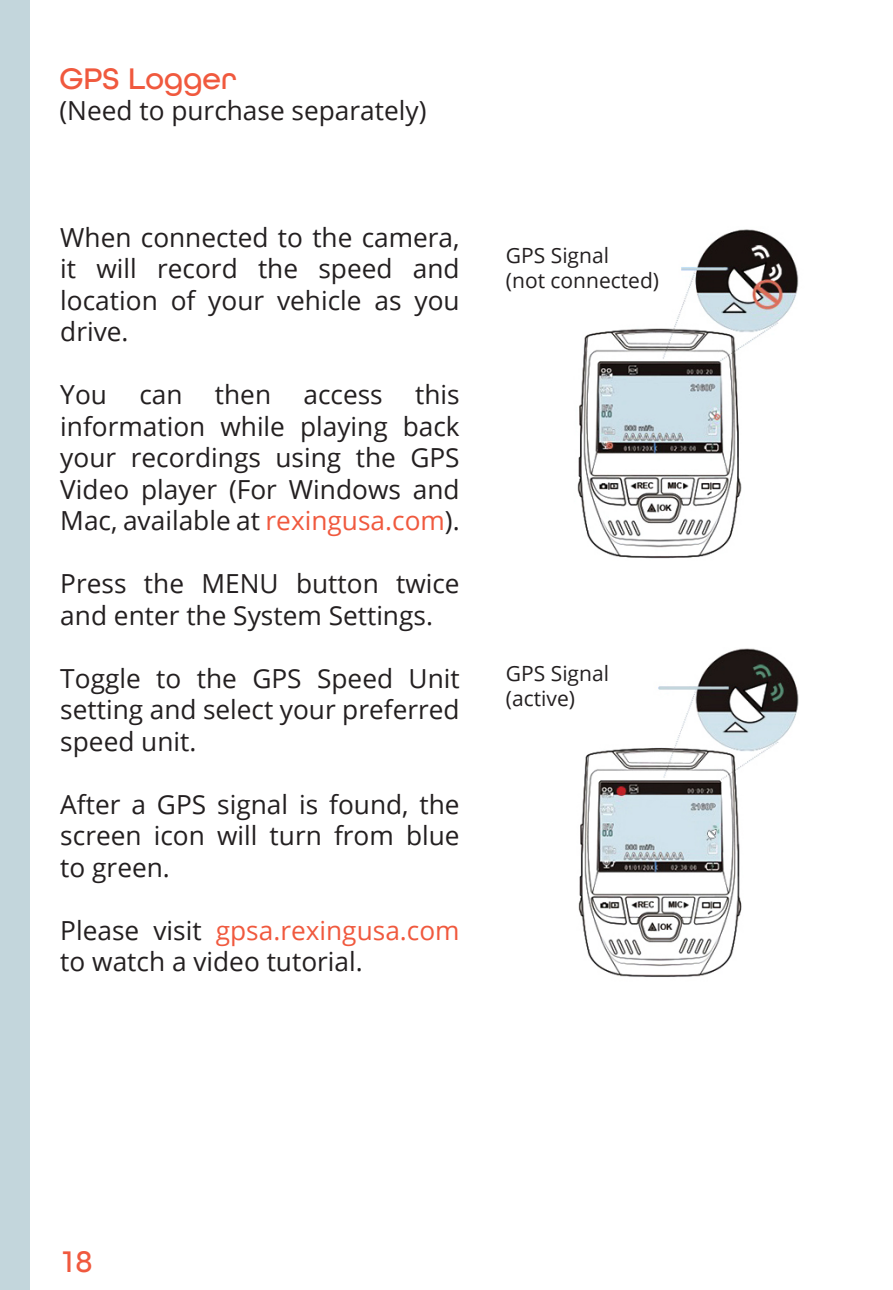
<style>
.page{position:relative;width:893px;height:1290px;background:#fff}
.page>*{position:absolute;margin:0;border:0;box-sizing:border-box;transform-origin:0 0}
.t1{font:500 31.5px "All Round Gothic W01";color:#f0593e}
.t2{font:26.25px/31.5px "Open Sans";color:#231f20;text-align:justify}
.Small_text{font:21px "Open Sans";color:#231f20}
.s1{color:#f0593e}
</style>
<div class="page">
<div style="left:0;top:0;width:30px;height:1290px;background:#c3d6dc"></div>
<img style="left:577px;top:229px;width:222px;height:330px">
<img style="left:578px;top:648px;width:221px;height:329px">
<p class="t1" style="left:60px;top:60px;width:178px">GPS Logger</p>
<p class="t2" style="left:60px;top:94px;width:368px">(Need to purchase separately)</p>
<p class="t2" style="left:60px;top:221px;width:401px">When connected to the camera, it will record the speed and location of your vehicle as you drive.</p>
<p class="t2" style="left:60px;top:378px;width:401px">You can then access this information while playing back your recordings using the GPS Video player (For Windows and Mac, available at <span class="s1">rexingusa.com</span>).</p>
<p class="t2" style="left:60px;top:567px;width:401px">Press the MENU button twice and enter the System Settings.</p>
<p class="t2" style="left:60px;top:662px;width:401px">Toggle to the GPS Speed Unit setting and select your preferred speed unit.</p>
<p class="t2" style="left:60px;top:788px;width:401px">After a GPS signal is found, the screen icon will turn from blue to green.</p>
<p class="t2" style="left:60px;top:914px;width:401px">Please visit <span class="s1">gpsa.rexingusa.com </span>to watch a video tutorial.</p>
<p class="Small_text" style="left:506px;top:241px;width:105px">GPS Signal</p>
<p class="Small_text" style="left:506px;top:266px;width:155px">(not connected)</p>
<p class="Small_text" style="left:506px;top:659px;width:105px">GPS Signal</p>
<p class="Small_text" style="left:506px;top:684px;width:71px">(active)</p>
<p class="t1" style="left:60px;top:1243px;width:34px">18</p>
</div>
